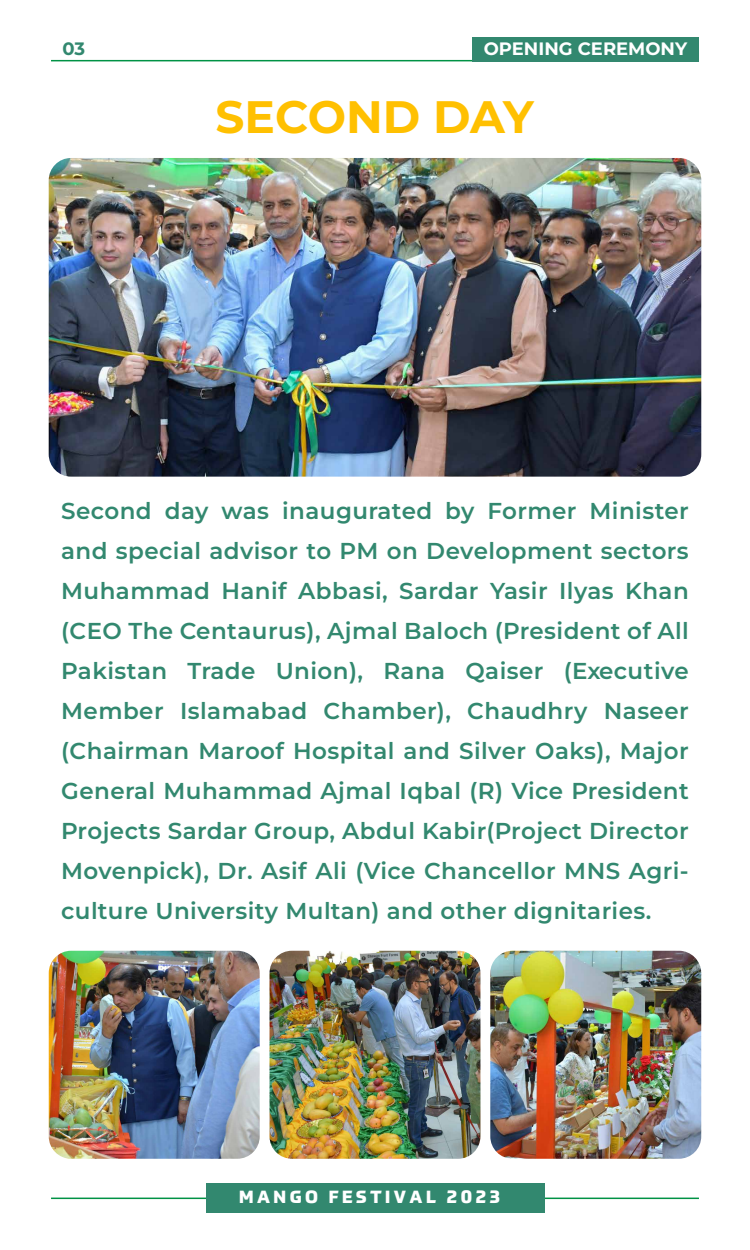
<style>
.page{position:relative;width:750px;height:1250px;background:#fff}
.page>*{position:absolute;margin:0;border:0;box-sizing:border-box;transform-origin:0 0}
.t1{font:100 45.45px "Montserrat";color:#ffc001}
.t2{font:100 23px/40px "Montserrat";letter-spacing:.02em;color:#32886f;text-align:justify}
.t3{font:100 17.95px "Montserrat";color:#fff}
.t4{font:100 17.95px "Montserrat";color:#32886f}
.t5{font:800 17.3px "Prometo";letter-spacing:.2em;color:#fff}
.s1{font-size:18.5px}
</style>
<div class="page">
<hr style="left:51px;top:60px;width:648px;height:1px;background:#009245">
<div style="left:472px;top:37px;width:227px;height:24px;background:#32886f"></div>
<hr style="left:51px;top:1198px;width:648px;height:1px;background:#009245">
<div style="left:206px;top:1184px;width:338px;height:29px;background:#32886f"></div>
<img style="left:49px;top:158px;width:652px;height:319px">
<img style="left:270px;top:951px;width:210px;height:208px">
<img style="left:49px;top:951px;width:211px;height:208px">
<img style="left:490px;top:951px;width:211px;height:208px">
<p class="t4" style="left:62px;top:37px;width:24px">03</p>
<p class="t3" style="left:484px;top:37px;width:205px">OPENING CEREMONY</p>
<h1 class="t1" style="left:216px;top:87px;width:320px">SECOND DAY</h1>
<p class="t2" style="left:61px;top:490px;width:629px">Second day was inaugurated by Former Minister and special advisor to PM on Development sectors Muhammad Hanif Abbasi, Sardar Yasir Ilyas Khan (CEO The Centaurus), Ajmal Baloch (President of All Pakistan Trade Union), Rana Qaiser (Executive Member Islamabad Chamber), Chaudhry Naseer (Chairman Maroof Hospital and Silver Oaks), Major General Muhammad Ajmal Iqbal (R) Vice President Projects Sardar Group, Abdul Kabir(Project Director Movenpick), Dr. Asif Ali (Vice Chancellor MNS Agri&shy;culture University Multan) and other dignitaries.</p>
<p class="t5" style="left:239px;top:1186px;width:262px">MANGO FESTIVAL <span class="s1">2023</span></p>
</div>
